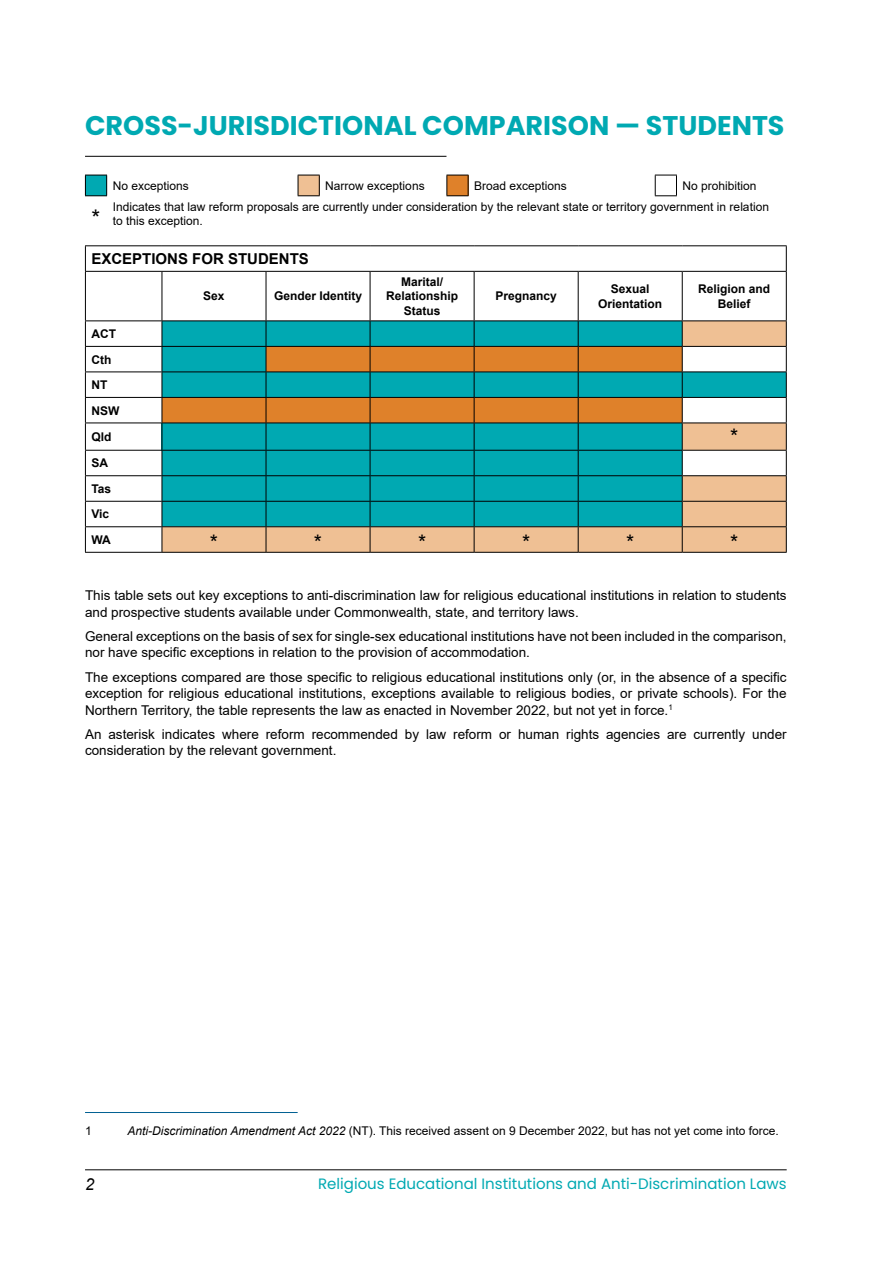
<style>
.page{position:relative;width:893px;height:1263px;background:#fff}
.page>*{position:absolute;margin:0;border:0;box-sizing:border-box;transform-origin:0 0}
.Heading_1{font:700 27px "Poppins";color:#00a9b2}
.Table_Body_Left{font:22.5px "Arial";color:#000}
.Table_Body_Left-2{font:21px "Arial";color:#000}
.t1{font:italic 16.5px "Arial";color:#000}
.t2{font:15px "Poppins";color:#00a9b2}
.Table_Heading_left{font:700 15px "Arial";color:#000}
.Body_9pt{font:13.5px/16.2px "Arial";color:#000}
.Table_Body_Left-3{font:12px/14.4px "Arial";color:#000}
.Footnote_text{font:12px "Arial";color:#000}
.Table_Body_Centre{font:700 12px/14.4px "Arial";color:#000;text-align:center}
.Table_Body_Left-4{font:700 12px "Arial";color:#000}
.s1{font-style:italic}
</style>
<div class="page">
<hr style="left:85px;top:1169px;width:702px;height:1px;background:#000">
<hr style="left:85px;top:156px;width:361px;height:1px;background:#000">
<svg style="left:655px;top:175px;width:22px;height:21px"></svg>
<svg style="left:298px;top:175px;width:22px;height:21px"></svg>
<svg style="left:85px;top:175px;width:22px;height:21px"></svg>
<svg style="left:446px;top:175px;width:23px;height:21px"></svg>
<svg style="left:683px;top:321px;width:103px;height:231px;fill:#efc094"></svg>
<hr style="left:85px;top:245px;width:77px;height:1px;background:#000">
<svg style="left:85px;top:246px;width:1px;height:25px"></svg>
<hr style="left:162px;top:245px;width:104px;height:1px;background:#000">
<hr style="left:266px;top:245px;width:104px;height:1px;background:#000">
<hr style="left:370px;top:245px;width:104px;height:1px;background:#000">
<hr style="left:474px;top:245px;width:104px;height:1px;background:#000">
<hr style="left:578px;top:245px;width:104px;height:1px;background:#000">
<hr style="left:682px;top:245px;width:105px;height:1px;background:#000">
<svg style="left:786px;top:246px;width:1px;height:25px"></svg>
<hr style="left:85px;top:271px;width:77px;height:1px;background:#000">
<hr style="left:85px;top:272px;width:1px;height:48px;background:#000">
<hr style="left:162px;top:271px;width:104px;height:1px;background:#000">
<hr style="left:162px;top:272px;width:1px;height:48px;background:#000">
<hr style="left:266px;top:271px;width:104px;height:1px;background:#000">
<hr style="left:266px;top:272px;width:1px;height:48px;background:#000">
<hr style="left:370px;top:271px;width:104px;height:1px;background:#000">
<hr style="left:370px;top:272px;width:1px;height:48px;background:#000">
<hr style="left:474px;top:271px;width:104px;height:1px;background:#000">
<hr style="left:474px;top:272px;width:1px;height:48px;background:#000">
<hr style="left:578px;top:271px;width:104px;height:1px;background:#000">
<hr style="left:578px;top:272px;width:1px;height:48px;background:#000">
<hr style="left:682px;top:271px;width:105px;height:1px;background:#000">
<hr style="left:682px;top:272px;width:1px;height:48px;background:#000">
<hr style="left:786px;top:272px;width:1px;height:48px;background:#000">
<hr style="left:85px;top:320px;width:77px;height:1px;background:#000">
<hr style="left:162px;top:320px;width:104px;height:1px;background:#000">
<hr style="left:266px;top:320px;width:104px;height:1px;background:#000">
<hr style="left:370px;top:320px;width:104px;height:1px;background:#000">
<hr style="left:474px;top:320px;width:104px;height:1px;background:#000">
<hr style="left:578px;top:320px;width:104px;height:1px;background:#000">
<hr style="left:682px;top:320px;width:105px;height:1px;background:#000">
<hr style="left:85px;top:346px;width:77px;height:1px;background:#000">
<hr style="left:682px;top:346px;width:105px;height:1px;background:#000">
<hr style="left:85px;top:371px;width:77px;height:1px;background:#000">
<hr style="left:682px;top:371px;width:105px;height:1px;background:#000">
<hr style="left:85px;top:397px;width:77px;height:1px;background:#000">
<hr style="left:682px;top:397px;width:105px;height:1px;background:#000">
<hr style="left:85px;top:423px;width:77px;height:1px;background:#000">
<hr style="left:682px;top:423px;width:105px;height:1px;background:#000">
<hr style="left:85px;top:450px;width:77px;height:1px;background:#000">
<hr style="left:682px;top:450px;width:105px;height:1px;background:#000">
<hr style="left:85px;top:475px;width:77px;height:1px;background:#000">
<hr style="left:682px;top:475px;width:105px;height:1px;background:#000">
<hr style="left:85px;top:501px;width:77px;height:1px;background:#000">
<hr style="left:682px;top:501px;width:105px;height:1px;background:#000">
<hr style="left:85px;top:526px;width:77px;height:1px;background:#000">
<svg style="left:85px;top:321px;width:1px;height:231px"></svg>
<hr style="left:682px;top:526px;width:105px;height:1px;background:#000">
<svg style="left:162px;top:321px;width:521px;height:231px;background:#439b8c"></svg>
<svg style="left:786px;top:321px;width:1px;height:231px"></svg>
<hr style="left:85px;top:552px;width:77px;height:1px;background:#000">
<hr style="left:162px;top:552px;width:104px;height:1px;background:#000">
<hr style="left:266px;top:552px;width:104px;height:1px;background:#000">
<hr style="left:370px;top:552px;width:104px;height:1px;background:#000">
<hr style="left:474px;top:552px;width:104px;height:1px;background:#000">
<hr style="left:578px;top:552px;width:104px;height:1px;background:#000">
<hr style="left:682px;top:552px;width:105px;height:1px;background:#000">
<hr style="left:85px;top:1112px;width:213px;height:1px;background:#006092">
<p class="Heading_1" style="left:85px;top:110px;width:701px">CROSS-JURISDICTIONAL COMPARISON — STUDENTS</p>
<p class="Table_Body_Left-3" style="left:113px;top:178px;width:78px">No exceptions</p>
<p class="Table_Body_Left-3" style="left:325px;top:178px;width:101px">Narrow exceptions</p>
<p class="Table_Body_Left-3" style="left:474px;top:178px;width:94px">Broad exceptions</p>
<p class="Table_Body_Left-3" style="left:682px;top:178px;width:76px">No prohibition</p>
<p class="Table_Body_Left" style="left:91px;top:202px;width:10px">*</p>
<p class="Table_Body_Left-3" style="left:113px;top:199px;width:658px">Indicates that law reform proposals are currently under consideration by the relevant state or territory government in relation to this exception.</p>
<p class="Table_Heading_left" style="left:91px;top:248px;width:219px">EXCEPTIONS FOR STUDENTS</p>
<p class="Table_Body_Centre" style="left:203px;top:289px;width:23px">Sex</p>
<p class="Table_Body_Centre" style="left:274px;top:289px;width:90px">Gender Identity</p>
<p class="Table_Body_Centre" style="left:386px;top:275px;width:74px">Marital/<br>Relationship<br>Status</p>
<p class="Table_Body_Centre" style="left:495px;top:289px;width:63px">Pregnancy</p>
<p class="Table_Body_Centre" style="left:598px;top:282px;width:66px">Sexual<br>Orientation</p>
<p class="Table_Body_Centre" style="left:698px;top:282px;width:74px">Religion and<br>Belief</p>
<p class="Table_Body_Left-4" style="left:91px;top:325px;width:26px">ACT</p>
<p class="Table_Body_Left-4" style="left:91px;top:351px;width:21px">Cth</p>
<p class="Table_Body_Left-4" style="left:91px;top:376px;width:17px">NT</p>
<p class="Table_Body_Left-4" style="left:91px;top:402px;width:29px">NSW</p>
<p class="Table_Body_Left-4" style="left:91px;top:428px;width:22px">Qld</p>
<p class="Table_Body_Left-2" style="left:730px;top:422px;width:10px">*</p>
<p class="Table_Body_Left-4" style="left:91px;top:455px;width:18px">SA</p>
<p class="Table_Body_Left-4" style="left:91px;top:480px;width:21px">Tas</p>
<p class="Table_Body_Left-4" style="left:91px;top:506px;width:19px">Vic</p>
<p class="Table_Body_Left-4" style="left:91px;top:531px;width:21px">WA</p>
<p class="Table_Body_Left-2" style="left:210px;top:528px;width:10px">*</p>
<p class="Table_Body_Left-2" style="left:314px;top:528px;width:10px">*</p>
<p class="Table_Body_Left-2" style="left:418px;top:528px;width:10px">*</p>
<p class="Table_Body_Left-2" style="left:522px;top:528px;width:10px">*</p>
<p class="Table_Body_Left-2" style="left:626px;top:528px;width:10px">*</p>
<p class="Table_Body_Left-2" style="left:730px;top:528px;width:10px">*</p>
<p class="Body_9pt" style="left:85px;top:587px;width:703px">This table sets out key exceptions to anti-discrimination law for religious educational institutions in relation to students and prospective students available under Commonwealth, state, and territory laws.</p>
<p class="Body_9pt" style="left:85px;top:628px;width:703px">General exceptions on the basis of sex for single-sex educational institutions have not been included in the comparison, nor have specific exceptions in relation to the provision of accommodation.</p>
<p class="Body_9pt" style="left:85px;top:669px;width:703px;text-align:justify">The exceptions compared are those specific to religious educational institutions only (or, in the absence of a specific exception for religious educational institutions, exceptions available to religious bodies, or private schools). For the Northern Territory, the table represents the law as enacted in November 2022, but not yet in force.<sup>1</sup></p>
<p class="Body_9pt" style="left:85px;top:726px;width:703px">An asterisk indicates where reform recommended by law reform or human rights agencies are currently under consideration by the relevant government.</p>
<p class="Footnote_text" style="left:85px;top:1123px;width:8px">1</p>
<p class="Footnote_text" style="left:128px;top:1123px;width:653px"><span class="s1">Anti-Discrimination Amendment Act 2022</span> (NT). This received assent on 9 December 2022, but has not yet come into force.</p>
<p class="t1" style="left:85px;top:1174px;width:11px">2</p>
<p class="t2" style="left:318px;top:1175px;width:470px">Religious Educational Institutions and Anti-Discrimination Laws</p>
</div>
